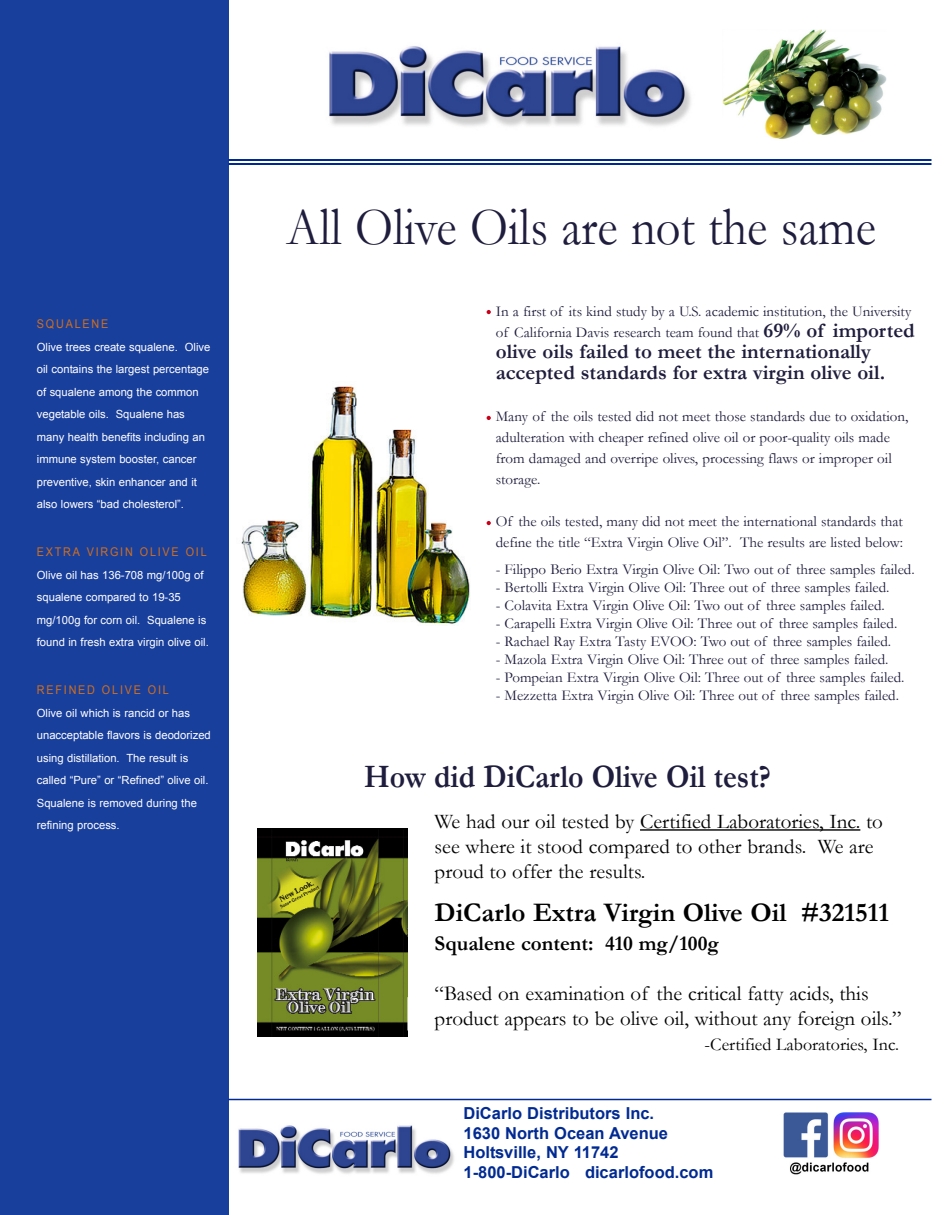
<style>
.page{position:relative;width:945px;height:1215px;background:#fff}
.page>*{position:absolute;margin:0;border:0;box-sizing:border-box;transform-origin:0 0}
.t1{font:54px "Garamond";color:#1f1d3d;scale:.9 1}
.t2{font:700 33px "Garamond";color:#1f1d3d;scale:.9 1}
.t3{font:700 27px "Garamond";color:#000}
.t4{font:21px/25.2px "Garamond";color:#000}
.t5{font:700 21px/21px "Garamond";color:#1f1d3d}
.t6{font:700 21px "Garamond";color:#000}
.t7{font:18px "Garamond";color:#000}
.t8{font:700 16.5px/19.8px "Arial";color:#002a92}
.t9{font:15px/21px "Garamond";color:#1f1d3d}
.t10{font:12px "Arial";letter-spacing:.165em;color:#d06f1d;scale:.9 1}
.t11{font:11.25px/22.5px "Arial";color:#fff}
.s1{font-weight:700;font-size:21px}
</style>
<div class="page">
<div style="left:0;top:0;width:228px;height:1215px;background:#193f9d"></div>
<img style="left:722px;top:30px;width:165px;height:109px">
<svg style="left:487px;top:310px;width:4px;height:4px"></svg>
<svg style="left:487px;top:521px;width:4px;height:4px"></svg>
<svg style="left:487px;top:416px;width:4px;height:4px"></svg>
<img style="left:329px;top:46px;width:362px;height:80px">
<hr style="left:228px;top:159px;width:704px;height:2px;background:#002a92">
<hr style="left:228px;top:163px;width:704px;height:2px;background:#002a92">
<img style="left:238px;top:1125px;width:216px;height:49px">
<img style="left:241px;top:386px;width:230px;height:240px">
<img style="left:257px;top:828px;width:150px;height:208px">
<hr style="left:640px;top:829px;width:220px;height:2px;background:#000">
<hr style="left:228px;top:1099px;width:704px;height:1px;background:#002a92">
<img style="left:783px;top:1112px;width:96px;height:63px">
<p class="t10" style="left:37px;top:317px;width:81px">SQUALENE</p>
<p class="t11" style="left:37px;top:335px;width:175px">Olive trees create squalene. Olive oil contains the largest percentage of squalene among the common vegetable oils. Squalene has many health benefits including an immune system booster, cancer preventive, skin enhancer and it also lowers “bad cholesterol”.</p>
<p class="t10" style="left:37px;top:545px;width:190px">EXTRA VIRGIN OLIVE OIL</p>
<p class="t11" style="left:37px;top:563px;width:173px">Olive oil has 136-708 mg/100g of squalene compared to 19-35 mg/100g for corn oil. Squalene is found in fresh extra virgin olive oil.</p>
<p class="t10" style="left:37px;top:683px;width:148px">REFINED OLIVE OIL</p>
<p class="t11" style="left:37px;top:701px;width:176px">Olive oil which is rancid or has unacceptable flavors is deodorized using distillation. The result is called “Pure” or “Refined” olive oil.<br>Squalene is removed during the refining process.</p>
<h1 class="t1" style="left:287px;top:197px;width:656px">All Olive Oils are not the same</h1>
<p class="t9" style="left:496px;top:301px;width:421px">In a first of its kind study by a U.S. academic institution, the University of California Davis research team found that <span class="s1">69% of imported</span></p>
<h3 class="t5" style="left:496px;top:342px;width:391px">olive oils failed to meet the internationally accepted standards for extra virgin olive oil.</h3>
<p class="t9" style="left:496px;top:406px;width:414px">Many of the oils tested did not meet those standards due to oxidation, adulteration with cheaper refined olive oil or poor-quality oils made from damaged and overripe olives, processing flaws or improper oil storage.</p>
<p class="t9" style="left:496px;top:511px;width:409px">Of the oils tested, many did not meet the international standards that define the title “Extra Virgin Olive Oil”. The results are listed below:</p>
<p class="t9" style="left:496px;top:559px;width:420px">- Filippo Berio Extra Virgin Olive Oil: Two out of three samples failed.</p>
<p class="t9" style="left:496px;top:577px;width:395px">- Bertolli Extra Virgin Olive Oil: Three out of three samples failed.</p>
<p class="t9" style="left:496px;top:595px;width:391px">- Colavita Extra Virgin Olive Oil: Two out of three samples failed.</p>
<p class="t9" style="left:496px;top:613px;width:403px">- Carapelli Extra Virgin Olive Oil: Three out of three samples failed.</p>
<p class="t9" style="left:496px;top:631px;width:397px">- Rachael Ray Extra Tasty EVOO: Two out of three samples failed.</p>
<p class="t9" style="left:496px;top:649px;width:394px">- Mazola Extra Virgin Olive Oil: Three out of three samples failed.</p>
<p class="t9" style="left:496px;top:667px;width:410px">- Pompeian Extra Virgin Olive Oil: Three out of three samples failed.</p>
<p class="t9" style="left:496px;top:685px;width:405px">- Mezzetta Extra Virgin Olive Oil: Three out of three samples failed.</p>
<h2 class="t2" style="left:364px;top:759px;width:454px">How did DiCarlo Olive Oil test?</h2>
<h3 class="t4" style="left:435px;top:809px;width:450px">We had our oil tested by Certified Laboratories, Inc. to see where it stood compared to other brands. We are proud to offer the results.</h3>
<h3 class="t3" style="left:435px;top:898px;width:456px">DiCarlo Extra Virgin Olive Oil #321511</h3>
<h3 class="t6" style="left:435px;top:931px;width:286px">Squalene content: 410 mg/100g</h3>
<h3 class="t4" style="left:435px;top:981px;width:468px">“Based on examination of the critical fatty acids, this product appears to be olive oil, without any foreign oils.”</h3>
<p class="t7" style="left:705px;top:1035px;width:196px">-Certified Laboratories, Inc.</p>
<p class="t8" style="left:464px;top:1103px;width:251px">DiCarlo Distributors Inc.<br>1630 North Ocean Avenue<br>Holtsville, NY 11742<br>1-800-DiCarlo dicarlofood.com</p>
</div>
